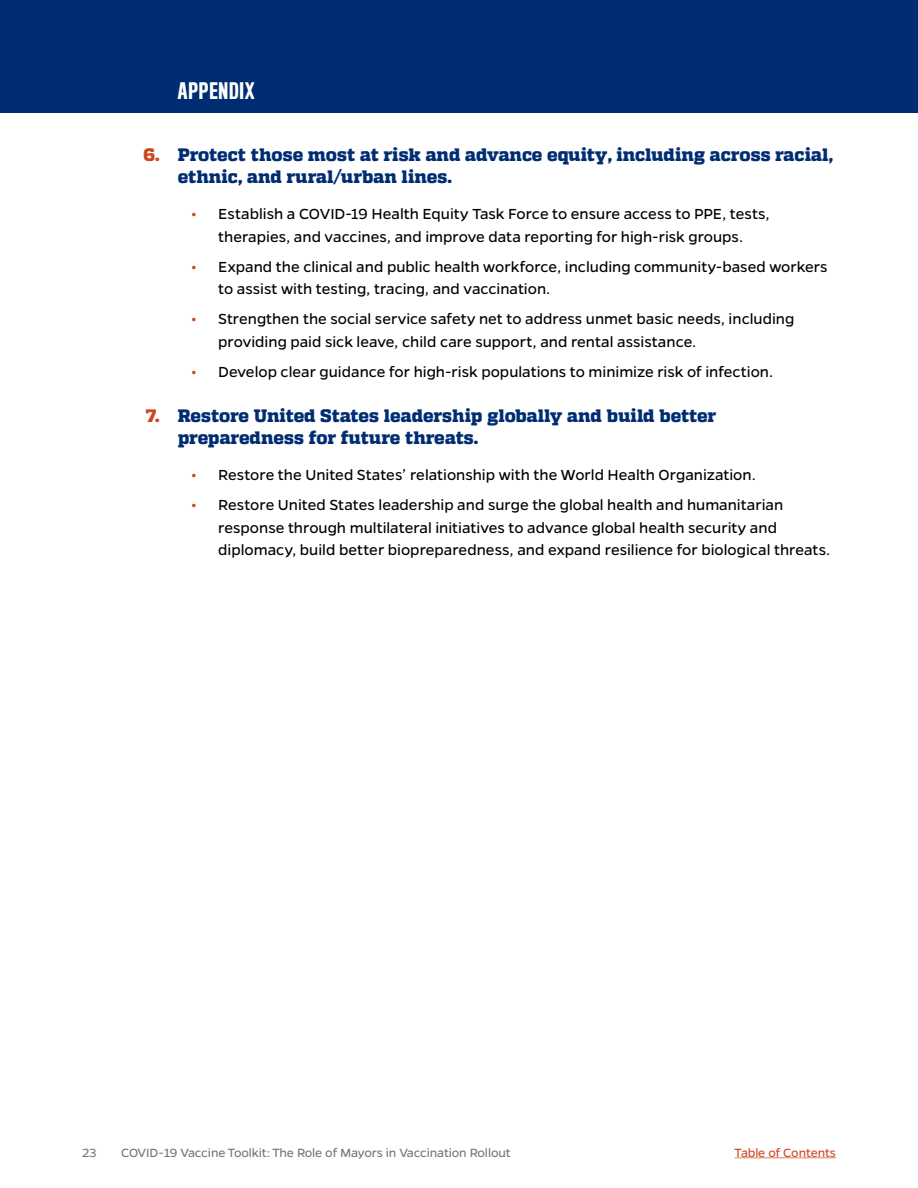
<style>
.page{position:relative;width:918px;height:1188px;background:#fff}
.page>*{position:absolute;margin:0;border:0;box-sizing:border-box;transform-origin:0 0}
.t1{font:500 21px "Titling Gothic FB Comp";letter-spacing:.04em;color:#fff}
.t2{font:800 18px/22.5px "Quadon";letter-spacing:-.005em;color:#002d72}
.t3{font:800 18px "Quadon";color:#cf4520}
.t4{font:16.5px/22.5px "Gentona";color:#000}
.t5{font:13.5px "Gentona";letter-spacing:-.01em;color:#757779}
.t6{font:13.5px "Gentona";letter-spacing:-.01em;color:#cf4727}
.s1{font-weight:600;color:#cf4520}
</style>
<div class="page">
<hr style="left:735px;top:1158px;width:101px;height:1px;background:#dc815d">
<div style="left:0;top:0;width:918px;height:112px;background:#002d72"></div>
<p class="t1" style="left:178px;top:79px;width:78px">APPENDIX</p>
<p class="t3" style="left:144px;top:144px;width:18px">6.</p>
<p class="t3" style="left:146px;top:405px;width:15px">7.</p>
<p class="t2" style="left:178px;top:143px;width:657px">Protect those most at risk and advance equity, including across racial, ethnic, and rural/urban lines.</p>
<p class="t4" style="left:191px;top:203px;width:580px;text-align:center"><span class="s1">•</span> Establish a COVID-19 Health Equity Task Force to ensure access to PPE, tests, therapies, and vaccines, and improve data reporting for high-risk groups.</p>
<p class="t4" style="left:218px;top:255px;width:611px;text-indent:-27px"><span class="s1">•</span> Expand the clinical and public health workforce, including community-based workers to assist with testing, tracing, and vaccination.</p>
<p class="t4" style="left:218px;top:308px;width:578px;text-indent:-27px"><span class="s1">•</span> Strengthen the social service safety net to address unmet basic needs, including providing paid sick leave, child care support, and rental assistance.</p>
<p class="t4" style="left:191px;top:360px;width:583px"><span class="s1">•</span> Develop clear guidance for high-risk populations to minimize risk of infection.</p>
<p class="t2" style="left:178px;top:404px;width:540px">Restore United States leadership globally and build better preparedness for future threats.</p>
<p class="t4" style="left:191px;top:464px;width:566px"><span class="s1">•</span> Restore the United States’ relationship with the World Health Organization.</p>
<p class="t4" style="left:218px;top:494px;width:614px;text-indent:-27px"><span class="s1">•</span> Restore United States leadership and surge the global health and humanitarian response through multilateral initiatives to advance global health security and diplomacy, build better biopreparedness, and expand resilience for biological threats.</p>
<p class="t5" style="left:82px;top:1145px;width:16px">23</p>
<p class="t5" style="left:121px;top:1145px;width:391px">COVID-19 Vaccine Toolkit: The Role of Mayors in Vaccination Rollout</p>
<p class="t6" style="left:735px;top:1145px;width:103px">Table of Contents</p>
</div>
